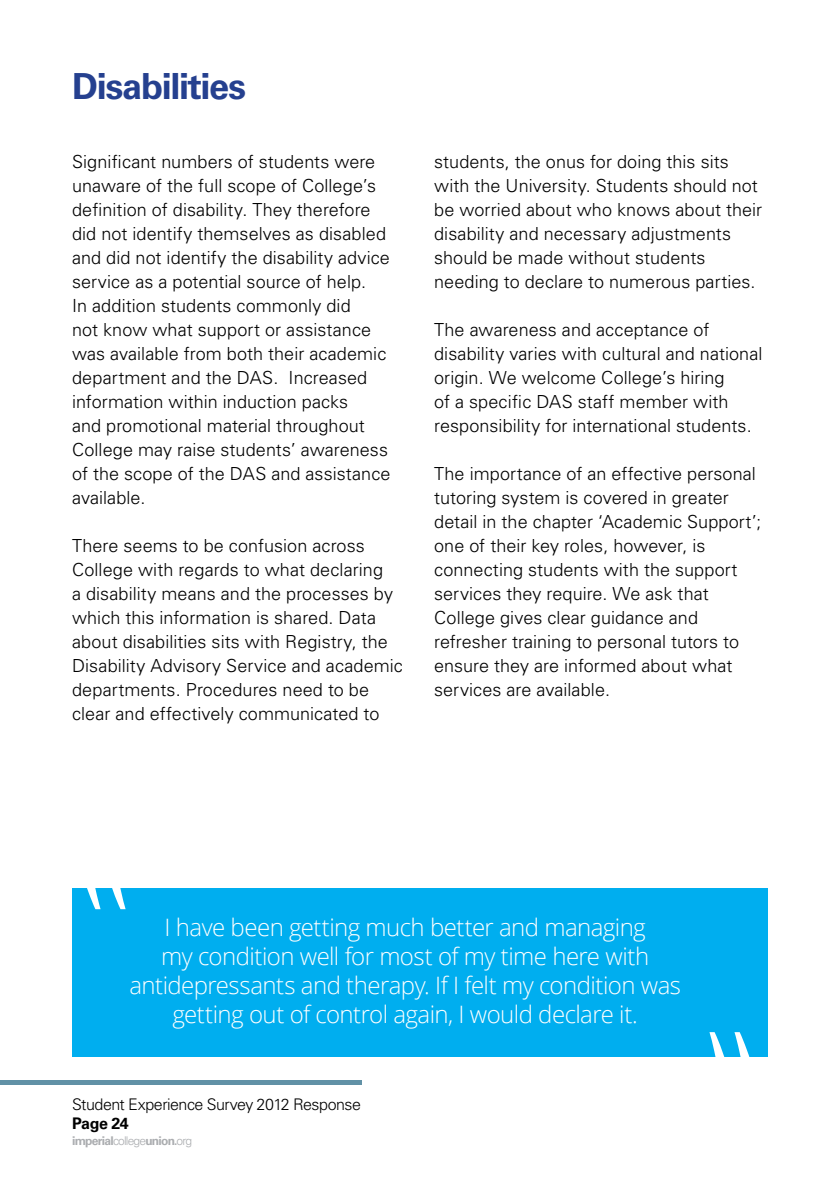
<style>
.page{position:relative;width:840px;height:1191px;background:#fff}
.page>*{position:absolute;margin:0;border:0;box-sizing:border-box;transform-origin:0 0}
.t1{font:700 36px "Univers LT";letter-spacing:-.035em;color:#25408f}
.t2{font:300 24px/28.8px "Open Sans";letter-spacing:-.025em;color:#fff;text-align:center}
.t3{font:300 18px/24px "Univers LT";letter-spacing:.005em;color:#000}
.t4{font:300 16px "Univers LT";letter-spacing:-.03em;color:#000}
.t5{font:700 16px "Univers LT";letter-spacing:-.025em;color:#000}
.t6{font:700 12px "Univers LT";letter-spacing:-.06em;color:#abadb0}
.s1{font-weight:300}
</style>
<div class="page">
<hr style="left:0;top:1080px;width:361px;height:4px;background:#6191a6">
<div style="left:72px;top:888px;width:695px;height:168px;background:#00aeef"></div>
<svg style="left:709px;top:1056px;width:44px;height:1px"></svg>
<h1 class="t1" style="left:72px;top:65px;width:175px">Disabilities</h1>
<p class="t3" style="left:72px;top:150px;width:320px">Significant numbers of students were unaware of the full scope of College’s definition of disability. They therefore did not identify themselves as disabled and did not identify the disability advice service as a potential source of help.<br>In addition students commonly did<br>not know what support or assistance was available from both their academic department and the DAS. Increased information within induction packs<br>and promotional material throughout College may raise students’ awareness of the scope of the DAS and assistance available.</p>
<p class="t3" style="left:72px;top:534px;width:332px">There seems to be confusion across College with regards to what declaring<br>a disability means and the processes by which this information is shared. Data about disabilities sits with Registry, the Disability Advisory Service and academic departments. Procedures need to be clear and effectively communicated to</p>
<p class="t3" style="left:434px;top:150px;width:329px">students, the onus for doing this sits with the University. Students should not be worried about who knows about their disability and necessary adjustments should be made without students needing to declare to numerous parties.</p>
<p class="t3" style="left:434px;top:317px;width:329px">The awareness and acceptance of disability varies with cultural and national origin. We welcome College’s hiring<br>of a specific DAS staff member with responsibility for international students.</p>
<p class="t3" style="left:434px;top:461px;width:328px">The importance of an effective personal tutoring system is covered in greater detail in the chapter ‘Academic Support’; one of their key roles, however, is connecting students with the support services they require. We ask that College gives clear guidance and refresher training to personal tutors to ensure they are informed about what services are available.</p>
<h2 class="t2" style="left:129px;top:912px;width:553px">I have been getting much better and managing<br>my condition well for most of my time here with antidepressants and therapy. If I felt my condition was getting out of control again, I would declare it.</h2>
<p class="t4" style="left:72px;top:1094px;width:290px">Student Experience Survey 2012 Response</p>
<p class="t5" style="left:72px;top:1113px;width:58px">Page 24</p>
<p class="t6" style="left:72px;top:1133px;width:121px">imperial<span class="s1">college</span>union.<span class="s1">org</span></p>
</div>
